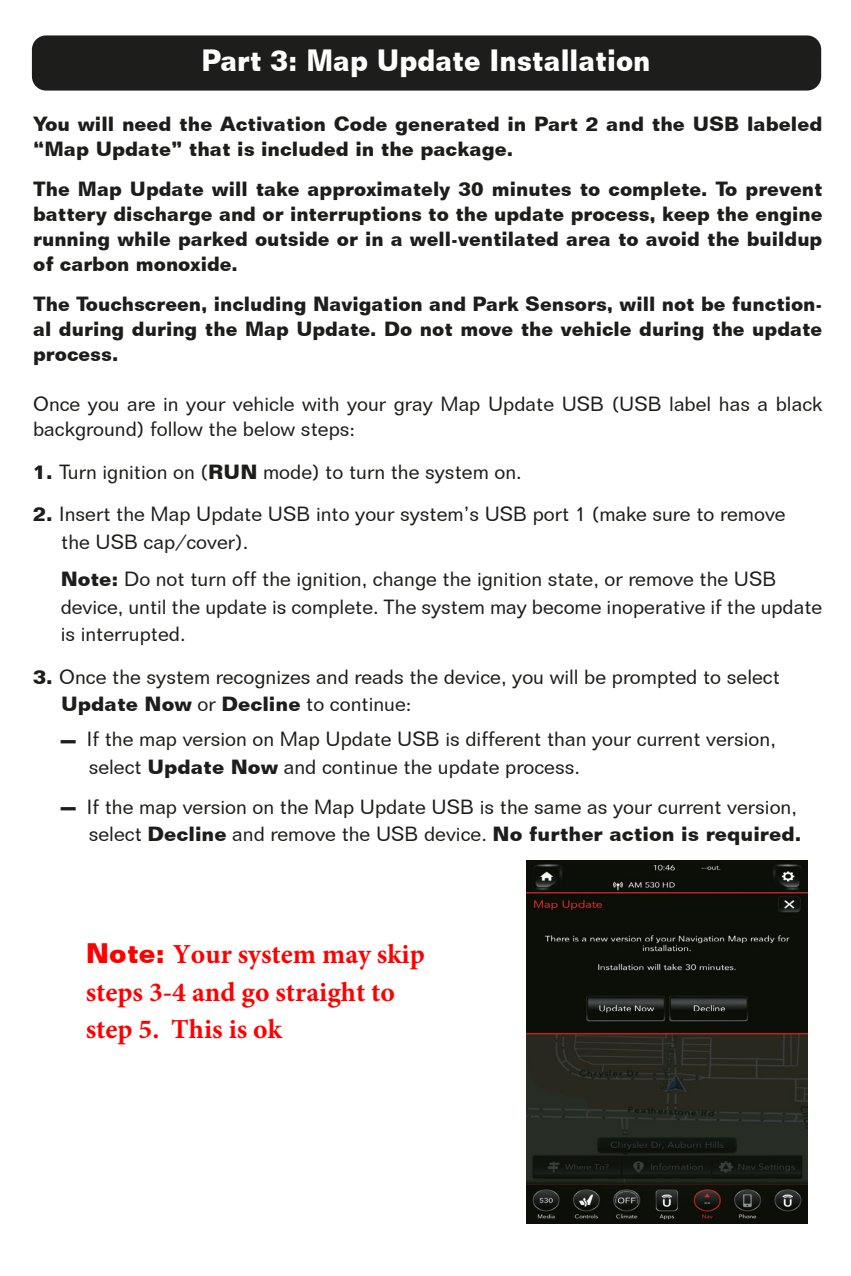
<style>
.page{position:relative;width:851px;height:1276px;background:#fff}
.page>*{position:absolute;margin:0;border:0;box-sizing:border-box;transform-origin:0 0}
.Head{font:700 30px "Folio BT";color:#fff;scale:.9 1}
.t1{font:700 27.5px/37.2px "Minion Pro";color:#f00}
.Copy{font:20px/25px "Folio BT";color:#1d1d1b}
.Copy-2{font:700 20px/25px "Folio BT";color:#1d1d1b;text-align:justify;scale:.96 1}
.Copy-3{font:700 20px/25px "Folio BT";color:#1d1d1b}
.s1{font-weight:700}
.s2{font-weight:400}
.s3{font-weight:700;font-size:30px}
.s4{font-family:"Folio BT"}
</style>
<div class="page">
<div style="left:32px;top:35px;width:789px;height:56px;background:#1d1d1b;border-radius:14px"></div>
<img style="left:526px;top:860px;width:281px;height:363px">
<p class="Head" style="left:201px;top:42px;width:500px">Part 3: Map Update Installation</p>
<p class="Copy-3" style="left:33px;top:111px;width:790px">You will need the Activation Code generated in Part 2 and the USB labeled “Map Update” that is included in the package.</p>
<p class="Copy-2" style="left:33px;top:176px;width:823px">The Map Update will take approximately 30 minutes to complete. To prevent battery discharge and or interruptions to the update process, keep the engine running while parked outside or in a well-ventilated area to avoid the buildup of carbon monoxide.</p>
<p class="Copy-2" style="left:33px;top:291px;width:823px">The Touchscreen, including Navigation and Park Sensors, will not be function&shy;al during during the Map Update. Do not move the vehicle during the update process.</p>
<p class="Copy" style="left:33px;top:391px;width:790px">Once you are in your vehicle with your gray Map Update USB (USB label has a black background) follow the below steps:</p>
<p class="Copy" style="left:33px;top:459px;width:490px"><span class="s1">1.</span> Turn ignition on (<span class="s1">RUN</span> mode) to turn the system on.</p>
<p class="Copy" style="left:33px;top:501px;width:753px"><span class="s1">2.</span> Insert the Map Update USB into your system’s USB port 1 (make sure to remove</p>
<p class="Copy" style="left:61px;top:529px;width:189px">the USB cap/cover).</p>
<p class="Copy" style="left:61px;top:566px;width:717px"><span class="s1">Note:</span> Do not turn off the ignition, change the ignition state, or remove the USB</p>
<p class="Copy" style="left:61px;top:594px;width:763px">device, until the update is complete. The system may become inoperative if the update</p>
<p class="Copy" style="left:61px;top:621px;width:126px">is interrupted.</p>
<p class="Copy" style="left:33px;top:664px;width:748px"><span class="s1">3.</span> Once the system recognizes and reads the device, you will be prompted to select</p>
<p class="Copy-3" style="left:61px;top:691px;width:352px">Update Now <span class="s2">or</span> Decline <span class="s2">to continue:</span></p>
<p class="Copy" style="left:89px;top:725px;width:688px;line-height:27.5px;text-indent:-28px"><span class="s3">–</span> If the map version on Map Update USB is different than your current version, select <span class="s1">Update Now</span> and continue the update process.</p>
<p class="Copy" style="left:61px;top:794px;width:737px"><span class="s3">–</span> If the map version on the Map Update USB is the same as your current version,</p>
<p class="Copy-3" style="left:89px;top:821px;width:714px"><span class="s2">select</span> Decline <span class="s2">and remove the USB device.</span> No further action is required.</p>
<h2 class="t1" style="left:86px;top:935px;width:340px"><span class="s4">Note:</span> Your system may skip steps 3-4 and go straight to step 5. This is ok</h2>
</div>
